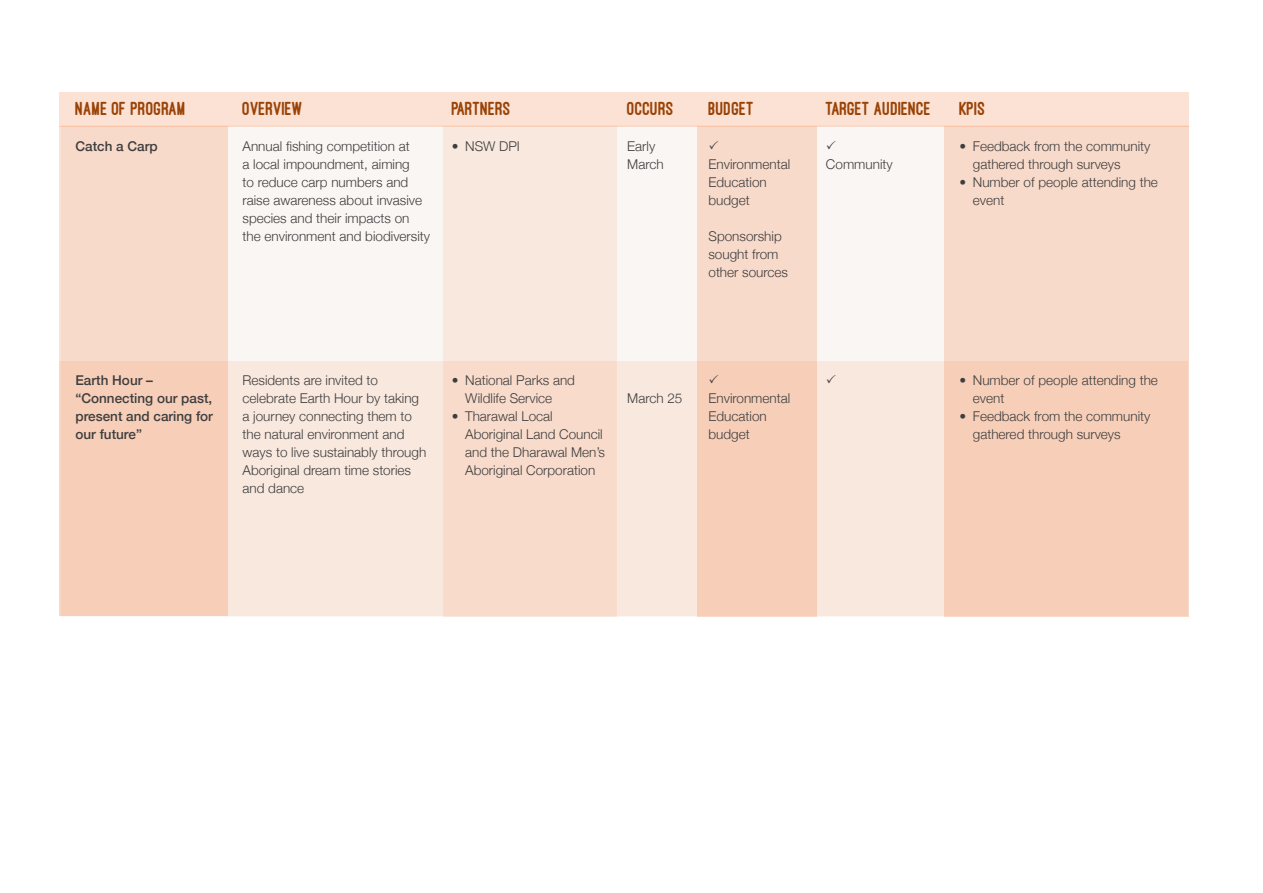
<style>
.page{position:relative;width:1263px;height:893px;background:#fff}
.page>*{position:absolute;margin:0;border:0;box-sizing:border-box;transform-origin:0 0}
.t1{font:800 19.5px "Ostrich Sans";color:#9a4307}
.t2{font:300 13.5px/18px "Helvetica Neue";color:#3e3e3f}
.t3{font:500 13.5px/18px "Helvetica Neue";color:#3e3e3f}
</style>
<div class="page">
<div style="left:62px;top:125px;width:1127px;height:492px;background:#faf6f3"></div>
<div style="left:697px;top:126px;width:119px;height:491px;background:#f8daca"></div>
<div style="left:944px;top:126px;width:244px;height:491px;background:#f8daca"></div>
<div style="left:60px;top:92px;width:1128px;height:34px;background:#fce2d4"></div>
<div style="left:60px;top:126px;width:168px;height:490px;background:#f8daca"></div>
<svg style="left:61px;top:361px;width:1127px;height:255px;background:#f7dac9"></svg>
<div style="left:443px;top:126px;width:174px;height:491px;background:linear-gradient(to right,#f8e1d4,#f8e1d4)"></div>
<svg style="left:709px;top:375px;width:9px;height:9px"></svg>
<svg style="left:827px;top:374px;width:9px;height:9px"></svg>
<p class="t1" style="left:75px;top:99px;width:112px">NAME OF PROGRAM</p>
<p class="t3" style="left:75px;top:136px;width:84px">Catch a Carp</p>
<p class="t1" style="left:243px;top:99px;width:62px">OVERVIEW</p>
<p class="t2" style="left:243px;top:137px;width:189px">Annual fishing competition at<br>a local impoundment, aiming<br>to reduce carp numbers and raise awareness about invasive species and their impacts on the environment and biodiversity</p>
<p class="t1" style="left:452px;top:99px;width:61px">PARTNERS</p>
<p class="t2" style="left:452px;top:137px;width:70px">• NSW DPI</p>
<p class="t1" style="left:627px;top:99px;width:48px">OCCURS</p>
<p class="t2" style="left:627px;top:137px;width:30px">Early</p>
<p class="t2" style="left:627px;top:155px;width:38px">March</p>
<p class="t1" style="left:708px;top:99px;width:47px">BUDGET</p>
<p class="t2" style="left:708px;top:155px;width:83px">Environmental<br>Education budget</p>
<p class="t2" style="left:708px;top:227px;width:81px">Sponsorship sought from other sources</p>
<p class="t1" style="left:826px;top:98px;width:107px">TARGET AUDIENCE</p>
<p class="t2" style="left:826px;top:154px;width:68px">Community</p>
<p class="t1" style="left:959px;top:98px;width:28px">KPIS</p>
<p class="t2" style="left:973px;top:136px;width:179px;text-indent:-14px">• Feedback from the community gathered through surveys</p>
<p class="t2" style="left:973px;top:172px;width:187px;text-indent:-14px">• Number of people attending the event</p>
<p class="t3" style="left:75px;top:370px;width:139px">Earth Hour – “Connecting our past, present and caring for our future”</p>
<p class="t2" style="left:243px;top:371px;width:185px">Residents are invited to celebrate Earth Hour by taking a journey connecting them to the natural environment and ways to live sustainably through<br>Aboriginal dream time stories and dance</p>
<p class="t2" style="left:465px;top:371px;width:111px;text-indent:-14px">• National Parks and<br>Wildlife Service</p>
<p class="t2" style="left:465px;top:407px;width:141px;text-indent:-14px">• Tharawal Local<br>Aboriginal Land Council and the Dharawal Men’s<br>Aboriginal Corporation</p>
<p class="t2" style="left:627px;top:389px;width:57px">March 25</p>
<p class="t2" style="left:708px;top:389px;width:83px">Environmental<br>Education budget</p>
<p class="t2" style="left:973px;top:370px;width:187px;text-indent:-14px">• Number of people attending the event</p>
<p class="t2" style="left:973px;top:406px;width:179px;text-indent:-14px">• Feedback from the community gathered through surveys</p>
</div>
